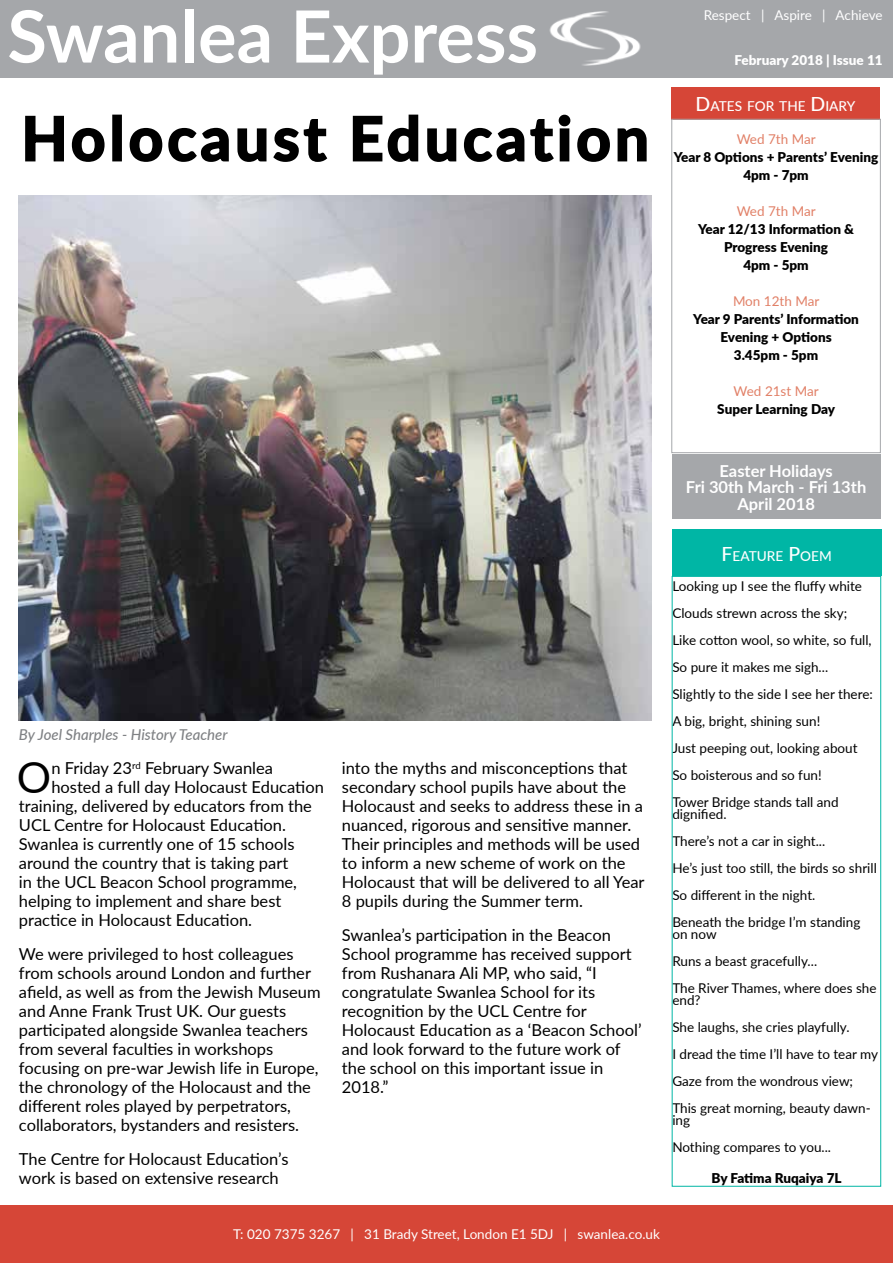
<style>
.page{position:relative;width:893px;height:1263px;background:#fff}
.page>*{position:absolute;margin:0;border:0;box-sizing:border-box;transform-origin:0 0}
.t1{font:700 72px "Lato";color:#fff}
.t2{font:700 60px "Lato";letter-spacing:.07em;color:#000}
.t3{font:43.05px "Lato";color:#000}
.t4{font:16.5px/18.9px "Lato";color:#000}
.t5{font:700 16.5px/16.5px "Lato";color:#fff;text-align:center}
.t6{font:italic 500 15px "Lato";color:#808285}
.t7{font:500 13.65px "Lato";color:#fff}
.t8{font:13.5px/27px "Lato";color:#000}
.t9{font:900 13.5px/18px "Lato";color:#000;text-align:center}
.t10{font:13.5px "Lato";color:#fff}
.t11{font:13.5px "Lato";color:#e18067}
.t12{font:900 13.5px "Lato";color:#fff}
.s1{font-size:19.5px}
</style>
<div class="page">
<svg style="left:25px;top:115px;width:80px;height:47px"></svg>
<div style="left:112px;top:115px;width:10px;height:46px;border:2px solid #000"></div>
<svg style="left:129px;top:127px;width:100px;height:35px"></svg>
<svg style="left:237px;top:119px;width:91px;height:43px"></svg>
<svg style="left:352px;top:114px;width:67px;height:48px"></svg>
<svg style="left:427px;top:114px;width:220px;height:48px"></svg>
<div style="left:0;top:0;width:893px;height:77px;background:#a5a7aa"></div>
<img style="left:549px;top:11px;width:92px;height:55px">
<div style="left:672px;top:454px;width:208px;height:65px;background:#a5a7aa"></div>
<div style="left:671px;top:87px;width:209px;height:32px;background:#d64637"></div>
<div style="left:0;top:1205px;width:892px;height:57px;background:#d64637"></div>
<img style="left:19px;top:196px;width:632px;height:524px">
<div style="left:672px;top:529px;width:209px;height:47px;background:#00b6a5"></div>
<div style="left:672px;top:119px;width:208px;height:334px;border:1px solid #a5a7aa"></div>
<h1 class="t1" style="left:7px;top:-17px;width:532px">Swanlea Express</h1>
<h2 class="t2" style="left:21px;top:94px;width:629px">Holocaust Education</h2>
<p class="t10" style="left:704px;top:6px;width:180px">Respect | Aspire | Achieve</p>
<p class="t12" style="left:734px;top:50px;width:150px">February 2018 | Issue 11</p>
<p class="t7" style="left:696px;top:96px;width:161px"><span class="s1">D</span>ATES FOR THE <span class="s1">D</span>IARY</p>
<p class="t11" style="left:737px;top:129px;width:80px">Wed 7th Mar</p>
<p class="t9" style="left:674px;top:147px;width:206px">Year 8 Options + Parents’ Evening<br>4pm - 7pm</p>
<p class="t11" style="left:737px;top:201px;width:80px">Wed 7th Mar</p>
<p class="t9" style="left:698px;top:219px;width:158px">Year 12/13 Information &amp;<br>Progress Evening<br>4pm - 5pm</p>
<p class="t11" style="left:733px;top:291px;width:88px">Mon 12th Mar</p>
<p class="t9" style="left:693px;top:309px;width:167px">Year 9 Parents’ Information<br>Evening + Options<br>3.45pm - 5pm</p>
<p class="t11" style="left:734px;top:381px;width:87px">Wed 21st Mar</p>
<p class="t9" style="left:717px;top:399px;width:119px">Super Learning Day</p>
<p class="t6" style="left:19px;top:724px;width:210px">By Joel Sharples - History Teacher</p>
<h3 class="t3" style="left:17px;top:747px;width:36px">O</h3>
<p class="t4" style="left:51px;top:758px;width:223px">n Friday 23<sup>rd</sup> February Swanlea</p>
<p class="t4" style="left:51px;top:777px;width:274px">hosted a full day Holocaust Education</p>
<p class="t4" style="left:19px;top:796px;width:294px">training, delivered by educators from the</p>
<p class="t4" style="left:19px;top:815px;width:269px">UCL Centre for Holocaust Education.</p>
<p class="t4" style="left:19px;top:834px;width:277px">Swanlea is currently one of 15 schools</p>
<p class="t4" style="left:19px;top:853px;width:271px">around the country that is taking part</p>
<p class="t4" style="left:19px;top:872px;width:280px">in the UCL Beacon School programme,</p>
<p class="t4" style="left:19px;top:891px;width:264px">helping to implement and share best</p>
<p class="t4" style="left:19px;top:910px;width:235px">practice in Holocaust Education.</p>
<p class="t4" style="left:19px;top:944px;width:303px">We were privileged to host colleagues from schools around London and further afield, as well as from the Jewish Museum and Anne Frank Trust UK. Our guests participated alongside Swanlea teachers from several faculties in workshops focusing on pre-war Jewish life in Europe, the chronology of the Holocaust and the different roles played by perpetrators, collaborators, bystanders and resisters.</p>
<p class="t4" style="left:19px;top:1149px;width:271px">The Centre for Holocaust Education’s work is based on extensive research</p>
<p class="t4" style="left:342px;top:758px;width:304px">into the myths and misconceptions that secondary school pupils have about the Holocaust and seeks to address these in a nuanced, rigorous and sensitive manner.<br>Their principles and methods will be used to inform a new scheme of work on the Holocaust that will be delivered to all Year 8 pupils during the Summer term.</p>
<p class="t4" style="left:342px;top:925px;width:301px">Swanlea’s participation in the Beacon School programme has received support from Rushanara Ali MP, who said, “I congratulate Swanlea School for its recognition by the UCL Centre for Holocaust Education as a ‘Beacon School’ and look forward to the future work of the school on this important issue in 2018.”</p>
<p class="t5" style="left:686px;top:462px;width:182px">Easter Holidays<br>Fri 30th March - Fri 13th<br>April 2018</p>
<p class="t7" style="left:722px;top:546px;width:112px"><span class="s1">F</span> EATURE <span class="s1">P</span>OEM</p>
<p class="t8" style="left:672px;top:572px;width:202px">Looking up I see the fluffy white<br>Clouds strewn across the sky;<br>Like cotton wool, so white, so full,<br>So pure it makes me sigh...<br>Slightly to the side I see her there:<br>A big, bright, shining sun!<br>Just peeping out, looking about<br>So boisterous and so fun!<br>Tower Bridge stands tall and</p>
<p class="t8" style="left:672px;top:800px;width:206px">dignified.<br>There’s not a car in sight...<br>He’s just too still, the birds so shrill<br>So different in the night.<br>Beneath the bridge I’m standing</p>
<p class="t8" style="left:672px;top:920px;width:206px">on now<br>Runs a beast gracefully...<br>The River Thames, where does she</p>
<p class="t8" style="left:672px;top:986px;width:207px">end?<br>She laughs, she cries playfully.<br>I dread the time I’ll have to tear my<br>Gaze from the wondrous view;<br>This great morning, beauty dawn-</p>
<p class="t8" style="left:672px;top:1106px;width:160px">ing<br>Nothing compares to you...</p>
<p class="t9" style="left:712px;top:1168px;width:132px">By Fatima Ruqaiya 7L</p>
<p class="t10" style="left:233px;top:1224px;width:428px">T: 020 7375 3267 | 31 Brady Street, London E1 5DJ | swanlea.co.uk</p>
</div>
